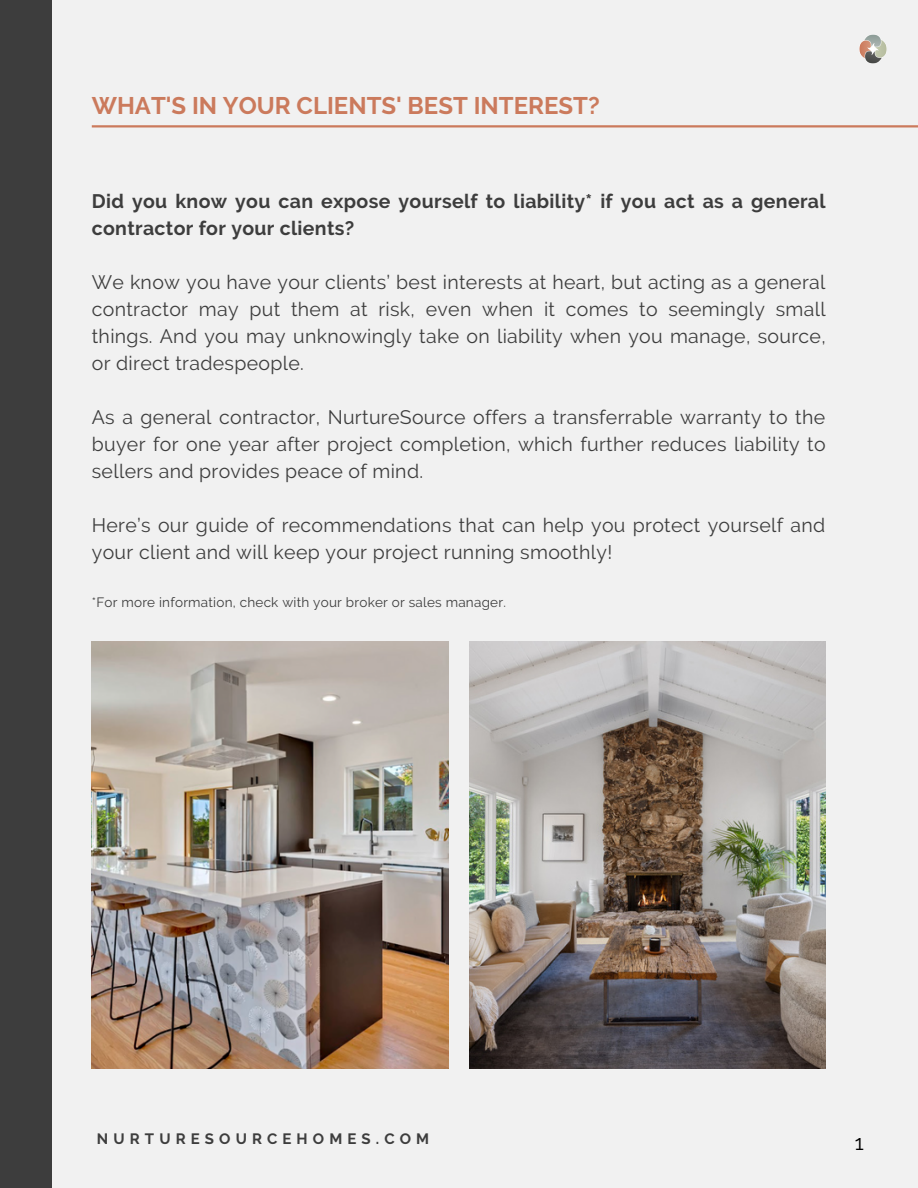
<style>
.page{position:relative;width:918px;height:1188px;background:#f1f1f1}
.page>*{position:absolute;margin:0;border:0;box-sizing:border-box;transform-origin:0 0}
.t1{font:700 24px "Raleway";color:#cb7a5c}
.t2{font:21px "Raleway";color:#000}
.t3{font:19.5px/27px "Raleway";letter-spacing:.015em;color:#3d3d3d;text-align:justify}
.t4{font:700 19.5px/27px "Raleway";letter-spacing:.015em;color:#3d3d3d}
.t5{font:700 15px "Raleway";letter-spacing:.34em;color:#3d3d3d}
.t6{font:13.5px "Raleway";letter-spacing:.015em;color:#3d3d3d}
</style>
<div class="page">
<img style="left:469px;top:642px;width:357px;height:426px">
<img style="left:92px;top:642px;width:356px;height:426px">
<hr style="left:92px;top:125px;width:826px;height:2px;background:#cb7a5c">
<img style="left:859px;top:34px;width:28px;height:30px">
<div style="left:0;top:0;width:52px;height:1188px;background:#3d3d3d"></div>
<p class="t1" style="left:92px;top:92px;width:509px">WHAT'S IN YOUR CLIENTS' BEST INTEREST?</p>
<p class="t4" style="left:92px;top:188px;width:735px">Did you know you can expose yourself to liability* if you act as a general contractor for your clients?</p>
<p class="t3" style="left:92px;top:269px;width:735px">We know you have your clients’ best interests at heart, but acting as a general contractor may put them at risk, even when it comes to seemingly small things. And you may unknowingly take on liability when you manage, source, or direct tradespeople.</p>
<p class="t3" style="left:92px;top:404px;width:735px">As a general contractor, NurtureSource offers a transferrable warranty to the buyer for one year after project completion, which further reduces liability to sellers and provides peace of mind.</p>
<p class="t3" style="left:92px;top:512px;width:735px">Here’s our guide of recommendations that can help you protect yourself and your client and will keep your project running smoothly!</p>
<p class="t6" style="left:92px;top:595px;width:416px">*For more information, check with your broker or sales manager.</p>
<p class="t5" style="left:97px;top:1130px;width:334px">NURTURESOURCEHOMES.COM</p>
<p class="t2" style="left:855px;top:1130px;width:10px">1</p>
</div>
